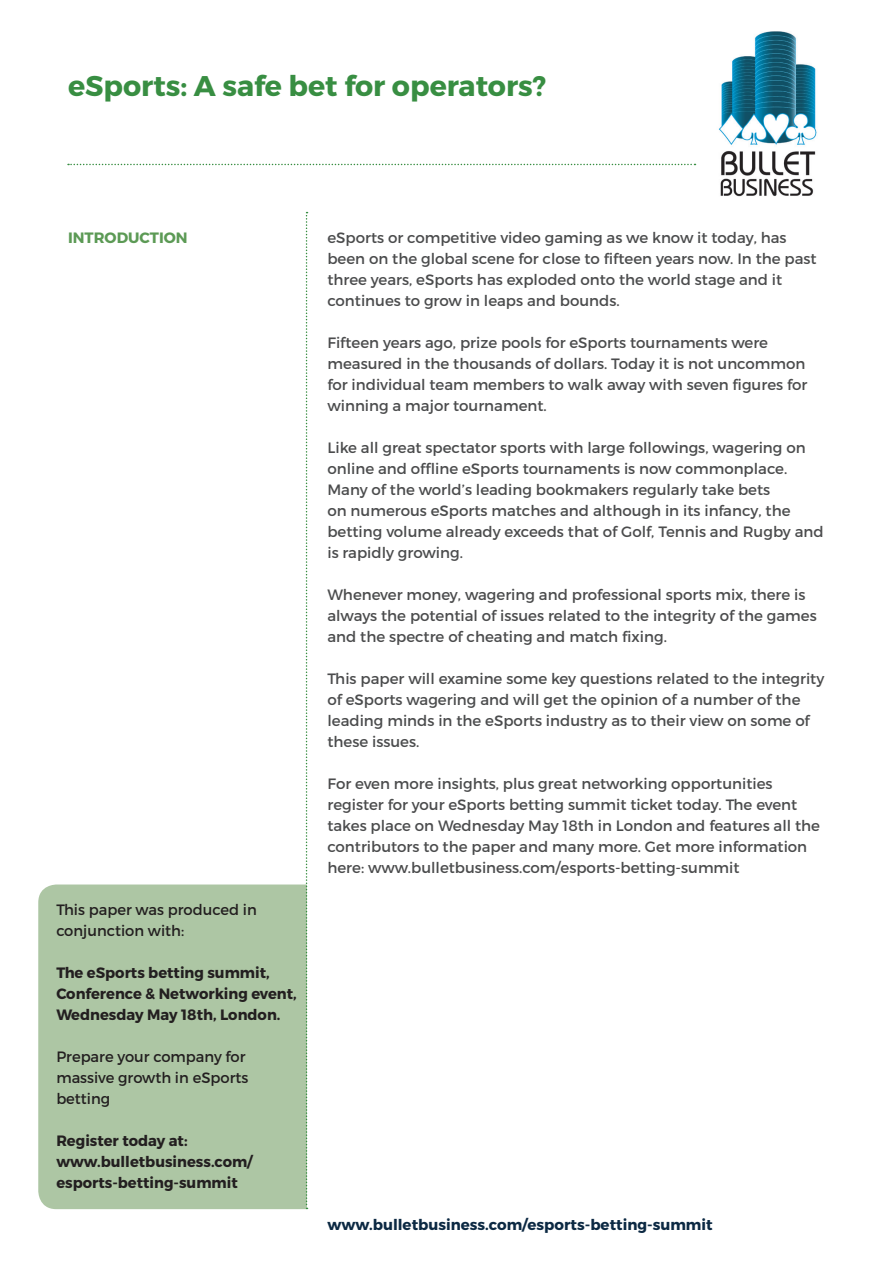
<style>
.page{position:relative;width:893px;height:1263px;background:#fff}
.page>*{position:absolute;margin:0;border:0;box-sizing:border-box;transform-origin:0 0}
.t1{font:700 28.5px "Montserrat";color:#388e42}
.t2{font:15px/21px "Montserrat";color:#4b4c4d}
.t3{font:700 15px/21px "Montserrat";color:#231f20}
.t4{font:15px/21px "Montserrat";color:#231f20}
.t5{font:700 15px "Montserrat";color:#0c2943}
.t6{font:700 15px "Montserrat";color:#5c9a55}
</style>
<div class="page">
<div style="left:38px;top:884px;width:268px;height:325px;background:#adc6a4"></div>
<svg style="left:68px;top:164px;width:627px;height:1px"></svg>
<svg style="left:306px;top:212px;width:2px;height:997px"></svg>
<img style="left:718px;top:32px;width:99px;height:165px">
<h1 class="t1" style="left:68px;top:68px;width:480px">eSports: A safe bet for operators?</h1>
<p class="t6" style="left:68px;top:228px;width:121px">INTRODUCTION</p>
<p class="t4" style="left:56px;top:899px;width:202px">This paper was produced in conjunction with:</p>
<p class="t3" style="left:56px;top:962px;width:242px">The eSports betting summit,<br>Conference &amp; Networking event,<br>Wednesday May 18th, London.</p>
<p class="t4" style="left:56px;top:1046px;width:193px">Prepare your company for massive growth in eSports betting</p>
<p class="t3" style="left:56px;top:1130px;width:198px">Register today at: www.bulletbusiness.com/ esports-betting-summit</p>
<p class="t2" style="left:327px;top:227px;width:491px">eSports or competitive video gaming as we know it today, has been on the global scene for close to fifteen years now. In the past three years, eSports has exploded onto the world stage and it continues to grow in leaps and bounds.</p>
<p class="t2" style="left:327px;top:332px;width:481px">Fifteen years ago, prize pools for eSports tournaments were measured in the thousands of dollars. Today it is not uncommon for individual team members to walk away with seven figures for winning a major tournament.</p>
<p class="t2" style="left:327px;top:437px;width:498px">Like all great spectator sports with large followings, wagering on online and offline eSports tournaments is now commonplace.<br>Many of the world’s leading bookmakers regularly take bets<br>on numerous eSports matches and although in its infancy, the betting volume already exceeds that of Golf, Tennis and Rugby and is rapidly growing.</p>
<p class="t2" style="left:327px;top:584px;width:491px">Whenever money, wagering and professional sports mix, there is always the potential of issues related to the integrity of the games and the spectre of cheating and match fixing.</p>
<p class="t2" style="left:327px;top:668px;width:498px">This paper will examine some key questions related to the integrity of eSports wagering and will get the opinion of a number of the leading minds in the eSports industry as to their view on some of these issues.</p>
<p class="t2" style="left:327px;top:773px;width:494px">For even more insights, plus great networking opportunities register for your eSports betting summit ticket today. The event takes place on Wednesday May 18th in London and features all the contributors to the paper and many more. Get more information here: www.bulletbusiness.com/esports-betting-summit</p>
<p class="t5" style="left:327px;top:1215px;width:387px">www.bulletbusiness.com/esports-betting-summit</p>
</div>
